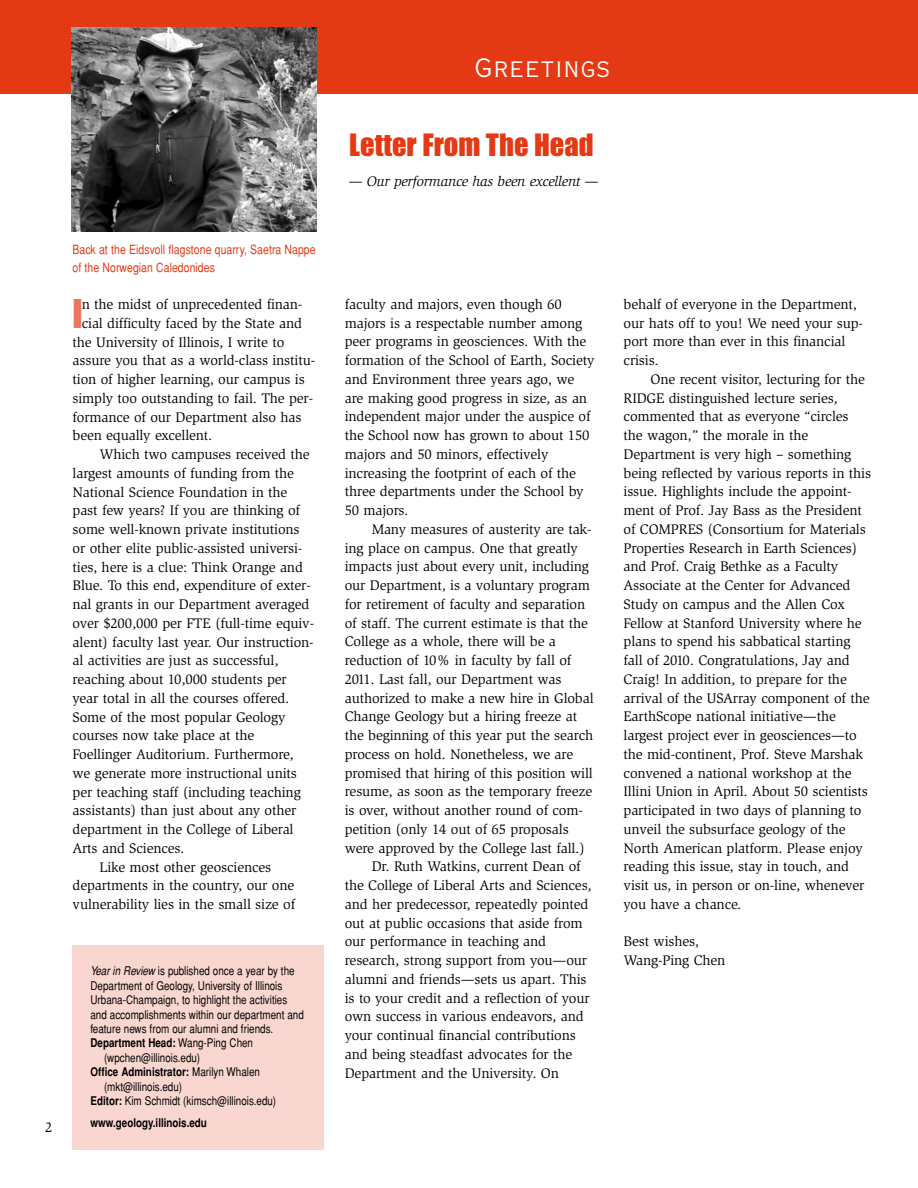
<style>
.page{position:relative;width:918px;height:1188px;background:#fff}
.page>*{position:absolute;margin:0;border:0;box-sizing:border-box;transform-origin:0 0}
.t1{font:36.75px "Impact";color:#ec755b}
.t2{font:28.5px "Impact";color:#e33914}
.t3{font:25.5px "Copperplate Twenty Nine AB";letter-spacing:.06em;color:#fff}
.t4{font:14.25px/18.8px "Slimbach";letter-spacing:-.01em;color:#000}
.t5{font:italic 14.25px "Slimbach";letter-spacing:-.015em;color:#000}
.t6{font:condensed 12.75px/18px "Helvetica";letter-spacing:.005em;color:#e33914}
.t7{font:condensed 12px "Helvetica";color:#000}
.t8{font:700 condensed 12px "Helvetica";color:#000}
.s1{font-style:italic}
.s2{font-weight:400}
.s3{font-weight:700}
</style>
<div class="page">
<div style="left:0;top:0;width:918px;height:94px;background:#e33914"></div>
<img style="left:71px;top:27px;width:246px;height:205px">
<div style="left:72px;top:946px;width:252px;height:204px;background:#f9d7d0"></div>
<p class="t6" style="left:73px;top:241px;width:245px">Back at the Eidsvoll flagstone quarry, Saetra Nappe of the Norwegian Caledonides</p>
<h1 class="t1" style="left:73px;top:302px;width:12px">I</h1>
<p class="t4" style="left:82px;top:296px;width:222px">n the midst of unprecedented finan-</p>
<p class="t4" style="left:82px;top:315px;width:222px">cial difficulty faced by the State and</p>
<p class="t4" style="left:73px;top:334px;width:213px">the University of Illinois, I write to</p>
<p class="t4" style="left:73px;top:352px;width:244px">assure you that as a world-class institu-</p>
<p class="t4" style="left:73px;top:371px;width:234px">tion of higher learning, our campus is</p>
<p class="t4" style="left:73px;top:390px;width:242px">simply too outstanding to fail. The per-</p>
<p class="t4" style="left:73px;top:409px;width:231px">formance of our Department also has</p>
<p class="t4" style="left:73px;top:427px;width:141px">been equally excellent.</p>
<p class="t4" style="left:100px;top:446px;width:212px">Which two campuses received the</p>
<p class="t4" style="left:73px;top:465px;width:223px">largest amounts of funding from the</p>
<p class="t4" style="left:73px;top:484px;width:216px">National Science Foundation in the</p>
<p class="t4" style="left:73px;top:502px;width:229px">past few years? If you are thinking of</p>
<p class="t4" style="left:73px;top:521px;width:229px">some well-known private institutions</p>
<p class="t4" style="left:73px;top:540px;width:231px">or other elite public-assisted universi-</p>
<p class="t4" style="left:73px;top:559px;width:232px">ties, here is a clue: Think Orange and</p>
<p class="t4" style="left:73px;top:577px;width:240px">Blue. To this end, expenditure of exter-</p>
<p class="t4" style="left:73px;top:596px;width:238px">nal grants in our Department averaged</p>
<p class="t4" style="left:73px;top:615px;width:243px">over $200,000 per FTE (full-time equiv-</p>
<p class="t4" style="left:73px;top:634px;width:243px">alent) faculty last year. Our instruction-</p>
<p class="t4" style="left:73px;top:652px;width:208px">al activities are just as successful,</p>
<p class="t4" style="left:73px;top:671px;width:216px">reaching about 10,000 students per</p>
<p class="t4" style="left:73px;top:690px;width:218px">year total in all the courses offered.</p>
<p class="t4" style="left:73px;top:709px;width:214px">Some of the most popular Geology</p>
<p class="t4" style="left:73px;top:727px;width:183px">courses now take place at the</p>
<p class="t4" style="left:73px;top:746px;width:223px">Foellinger Auditorium. Furthermore,</p>
<p class="t4" style="left:73px;top:765px;width:226px">we generate more instructional units</p>
<p class="t4" style="left:73px;top:784px;width:230px">per teaching staff (including teaching</p>
<p class="t4" style="left:73px;top:802px;width:225px">assistants) than just about any other</p>
<p class="t4" style="left:73px;top:821px;width:223px">department in the College of Liberal</p>
<p class="t4" style="left:73px;top:840px;width:113px">Arts and Sciences.</p>
<p class="t4" style="left:100px;top:859px;width:173px">Like most other geosciences</p>
<p class="t4" style="left:73px;top:877px;width:223px">departments in the country, our one</p>
<p class="t4" style="left:73px;top:896px;width:224px">vulnerability lies in the small size of</p>
<p class="t4" style="left:45px;top:1119px;width:9px">2</p>
<p class="t7" style="left:91px;top:967px;width:206px"><span class="s1">Year in Review</span> is published once a year by the</p>
<p class="t7" style="left:91px;top:981px;width:193px">Department of Geology, University of Illinois</p>
<p class="t7" style="left:91px;top:996px;width:198px">Urbana-Champaign, to highlight the activities</p>
<p class="t7" style="left:91px;top:1010px;width:215px">and accomplishments within our department and</p>
<p class="t7" style="left:91px;top:1024px;width:184px">feature news from our alumni and friends.</p>
<p class="t8" style="left:91px;top:1039px;width:164px">Department Head: <span class="s2">Wang-Ping Chen</span></p>
<p class="t7" style="left:104px;top:1053px;width:98px">(wpchen@illinois.edu)</p>
<p class="t8" style="left:91px;top:1068px;width:171px">Office Administrator: <span class="s2">Marilyn Whalen</span></p>
<p class="t7" style="left:104px;top:1082px;width:80px">(mkt@illinois.edu)</p>
<p class="t7" style="left:91px;top:1096px;width:187px"><span class="s3">Editor:</span> Kim Schmidt (kimsch@illinois.edu)</p>
<p class="t8" style="left:91px;top:1118px;width:118px">www.geology.illinois.edu</p>
<h3 class="t3" style="left:475px;top:53px;width:136px">Greetings</h3>
<h2 class="t2" style="left:349px;top:136px;width:246px">Letter From The Head</h2>
<p class="t5" style="left:349px;top:176px;width:251px">— Our performance has been excellent —</p>
<p class="t4" style="left:345px;top:296px;width:251px">faculty and majors, even though 60 majors is a respectable number among peer programs in geosciences. With the formation of the School of Earth, Society and Environment three years ago, we are making good progress in size, as an independent major under the auspice of the School now has grown to about 150 majors and 50 minors, effectively increasing the footprint of each of the three departments under the School by 50 majors.</p>
<p class="t4" style="left:372px;top:521px;width:221px">Many measures of austerity are tak-</p>
<p class="t4" style="left:345px;top:539px;width:235px">ing place on campus. One that greatly</p>
<p class="t4" style="left:345px;top:558px;width:246px">impacts just about every unit, including</p>
<p class="t4" style="left:345px;top:577px;width:247px">our Department, is a voluntary program</p>
<p class="t4" style="left:345px;top:596px;width:242px">for retirement of faculty and separation</p>
<p class="t4" style="left:345px;top:614px;width:245px">of staff. The current estimate is that the</p>
<p class="t4" style="left:345px;top:633px;width:213px">College as a whole, there will be a</p>
<p class="t4" style="left:345px;top:652px;width:228px">reduction of 10% in faculty by fall of</p>
<p class="t4" style="left:345px;top:671px;width:218px">2011. Last fall, our Department was</p>
<p class="t4" style="left:345px;top:689px;width:250px">authorized to make a new hire in Global</p>
<p class="t4" style="left:345px;top:708px;width:234px">Change Geology but a hiring freeze at</p>
<p class="t4" style="left:345px;top:727px;width:250px">the beginning of this year put the search</p>
<p class="t4" style="left:345px;top:746px;width:230px">process on hold. Nonetheless, we are</p>
<p class="t4" style="left:345px;top:764px;width:250px">promised that hiring of this position will</p>
<p class="t4" style="left:345px;top:783px;width:249px">resume, as soon as the temporary freeze</p>
<p class="t4" style="left:345px;top:802px;width:240px">is over, without another round of com-</p>
<p class="t4" style="left:345px;top:821px;width:225px">petition (only 14 out of 65 proposals</p>
<p class="t4" style="left:345px;top:839px;width:242px">were approved by the College last fall.)</p>
<p class="t4" style="left:372px;top:858px;width:210px">Dr. Ruth Watkins, current Dean of</p>
<p class="t4" style="left:345px;top:877px;width:248px">the College of Liberal Arts and Sciences,</p>
<p class="t4" style="left:345px;top:896px;width:245px">and her predecessor, repeatedly pointed</p>
<p class="t4" style="left:345px;top:914px;width:239px">out at public occasions that aside from</p>
<p class="t4" style="left:345px;top:933px;width:203px">our performance in teaching and</p>
<p class="t4" style="left:345px;top:952px;width:244px">research, strong support from you—our</p>
<p class="t4" style="left:345px;top:971px;width:243px">alumni and friends—sets us apart. This</p>
<p class="t4" style="left:345px;top:989px;width:246px">is to your credit and a reflection of your</p>
<p class="t4" style="left:345px;top:1008px;width:240px">own success in various endeavors, and</p>
<p class="t4" style="left:345px;top:1027px;width:232px">your continual financial contributions</p>
<p class="t4" style="left:345px;top:1046px;width:229px">and being steadfast advocates for the</p>
<p class="t4" style="left:345px;top:1064px;width:216px">Department and the University. On</p>
<p class="t4" style="left:624px;top:296px;width:241px">behalf of everyone in the Department, our hats off to you! We need your sup&shy;port more than ever in this financial crisis.</p>
<p class="t4" style="left:624px;top:371px;width:249px;text-indent:27px">One recent visitor, lecturing for the RIDGE distinguished lecture series, commented that as everyone “circles the wagon,” the morale in the Department is very high – something being reflected by various reports in this issue. Highlights include the appoint&shy;ment of Prof. Jay Bass as the President of COMPRES (Consortium for Materials Properties Research in Earth Sciences) and Prof. Craig Bethke as a Faculty Associate at the Center for Advanced Study on campus and the Allen Cox Fellow at Stanford University where he plans to spend his sabbatical starting fall of 2010. Congratulations, Jay and Craig! In addition, to prepare for the arrival of the USArray component of the EarthScope national initiative—the largest project ever in geosciences—to the mid-continent, Prof. Steve Marshak convened a national workshop at the Illini Union in April. About 50 scientists participated in two days of planning to unveil the subsurface geology of the North American platform. Please enjoy reading this issue, stay in touch, and visit us, in person or on-line, whenever you have a chance.</p>
<p class="t4" style="left:624px;top:933px;width:103px">Best wishes,<br>Wang-Ping Chen</p>
</div>
